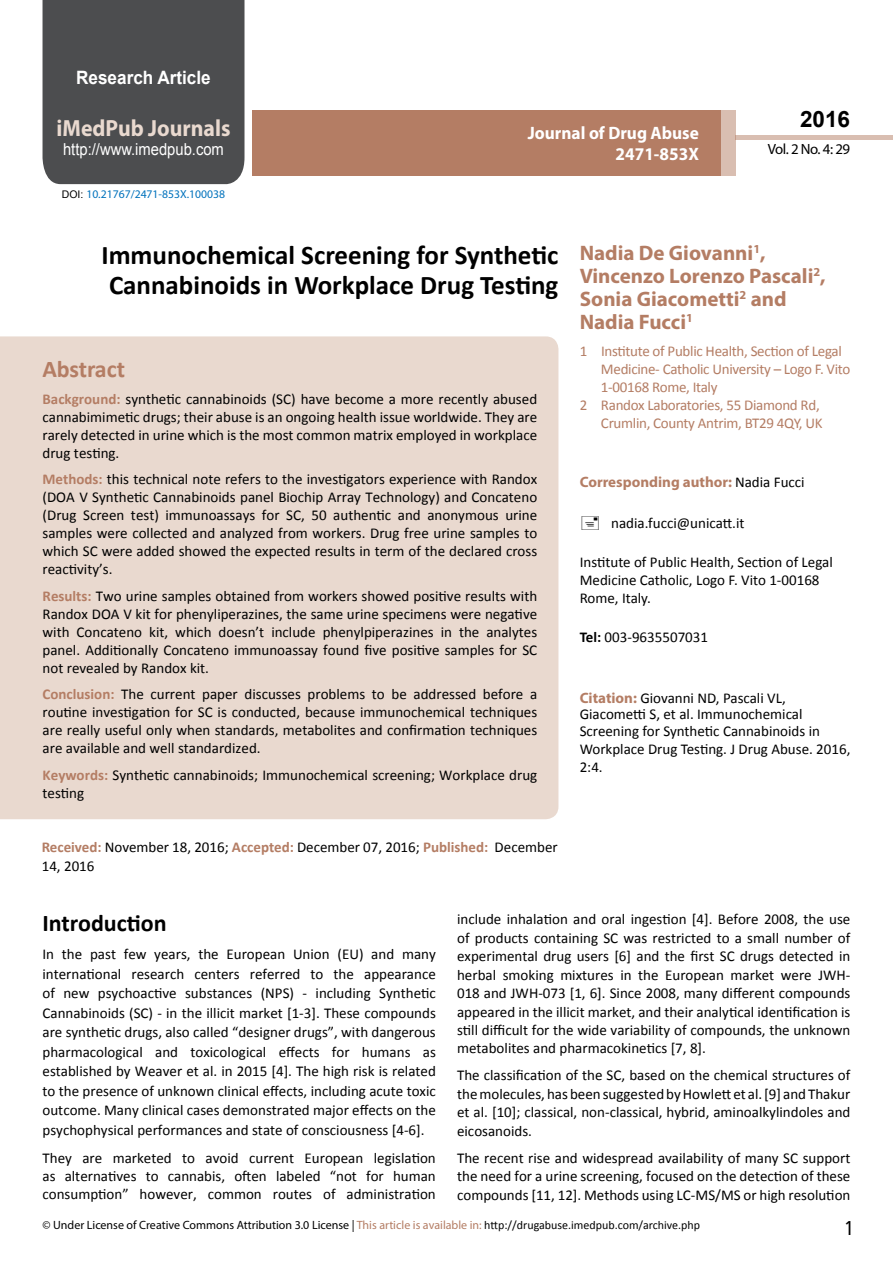
<style>
.page{position:relative;width:893px;height:1263px;background:#fff}
.page>*{position:absolute;margin:0;border:0;box-sizing:border-box;transform-origin:0 0}
.t1{font:700 27px/29.7px "Calibri";color:#000}
.t2{font:25.5px "Tunga";color:#000}
.t3{font:700 24px "Calibri";color:#000}
.t4{font:700 24px "Calibri";letter-spacing:-.005em;color:#b47d64}
.t5{font:700 23.4px "Myriad Pro";color:#e9d9cf;scale:.93 1}
.t6{font:700 22.5px "Arial";color:#000}
.t7{font:700 21px/23.1px "Myriad Pro";color:#b47d64}
.t8{font:700 18.45px "Arial";color:#fff;scale:.93 1}
.t9{font:700 18px/21.6px "Myriad Pro";color:#fff;text-align:right;scale:.96 1}
.t10{font:16.5px "Arial";color:#fff;scale:.89 1}
.t11{font:15px/18px "Calibri";color:#000;text-align:justify}
.t12{font:15px "Calibri";letter-spacing:-.02em;color:#b47d64}
.t13{font:700 15px "Myriad Pro";color:#b47d64}
.t14{font:14.85px "Myriad Pro";letter-spacing:-.03em;color:#000}
.t15{font:12px "Myriad Pro";color:#000}
.t16{font:11.7px "Myriad Pro";color:#0072bc}
.s1{font-family:"Arial";font-size:10.5px;color:#000}
.s2{font-weight:700;color:#b47d64}
.s3{font-family:"Calibri";font-weight:400;color:#000}
.s4{font-weight:700}
.s5{font-family:"Myriad Pro";font-weight:700;color:#b47d64}
.s6{color:#b47d64}
.s7{font-family:"Calibri"}
</style>
<div class="page">
<div style="left:252px;top:110px;width:469px;height:66px;background:#b47d64"></div>
<div style="left:720px;top:110px;width:16px;height:66px;background:#d9beb1"></div>
<div style="left:43px;top:0;width:201px;height:184px;background:#4c4d4f"></div>
<div style="left:736px;top:135px;width:157px;height:5px;background:#d9beb1"></div>
<div style="left:0;top:336px;width:558px;height:483px;background:#e9d9cf"></div>
<p class="t8" style="left:76px;top:65px;width:146px">Research Article</p>
<h3 class="t5" style="left:57px;top:113px;width:188px">iMedPub Journals</h3>
<p class="t10" style="left:63px;top:138px;width:182px">http://www.imedpub.com</p>
<p class="t16" style="left:62px;top:187px;width:165px"><span class="s1">DOI:</span> 10.21767/2471-853X.100038</p>
<p class="t9" style="left:528px;top:121px;width:180px">Journal of Drug Abuse<br>2471-853X</p>
<h3 class="t6" style="left:800px;top:104px;width:52px">2016</h3>
<p class="t14" style="left:768px;top:140px;width:84px">Vol. 2 No. 4: 29</p>
<h1 class="t1" style="left:101px;top:240px;width:458px">Immunochemical Screening for Synthetic<br>Cannabinoids in Workplace Drug Testing</h1>
<h3 class="t4" style="left:43px;top:354px;width:84px">Abstract</h3>
<p class="t11" style="left:43px;top:390px;width:496px"><span class="s2">Background:</span> synthetic cannabinoids (SC) have become a more recently abused cannabimimetic drugs; their abuse is an ongoing health issue worldwide. They are rarely detected in urine which is the most common matrix employed in workplace drug testing.</p>
<p class="t11" style="left:43px;top:470px;width:496px"><span class="s2">Methods:</span> this technical note refers to the investigators experience with Randox (DOA V Synthetic Cannabinoids panel Biochip Array Technology) and Concateno (Drug Screen test) immunoassays for SC, 50 authentic and anonymous urine samples were collected and analyzed from workers. Drug free urine samples to which SC were added showed the expected results in term of the declared cross reactivity’s.</p>
<p class="t11" style="left:43px;top:587px;width:496px"><span class="s2">Results:</span> Two urine samples obtained from workers showed positive results with Randox DOA V kit for phenyliperazines, the same urine specimens were negative with Concateno kit, which doesn’t include phenylpiperazines in the analytes panel. Additionally Concateno immunoassay found five positive samples for SC not revealed by Randox kit.</p>
<p class="t11" style="left:43px;top:685px;width:496px"><span class="s2">Conclusion:</span> The current paper discusses problems to be addressed before a routine investigation for SC is conducted, because immunochemical techniques are really useful only when standards, metabolites and confirmation techniques are available and well standardized.</p>
<p class="t11" style="left:43px;top:766px;width:496px"><span class="s2">Keywords:</span> Synthetic cannabinoids; Immunochemical screening; Workplace drug testing</p>
<p class="t11" style="left:42px;top:837px;width:517px;line-height:18.8px"><span class="s2">Received:</span> November 18, 2016; <span class="s2">Accepted:</span> December 07, 2016; <span class="s2">Published:</span> December<br>14, 2016</p>
<h3 class="t7" style="left:580px;top:240px;width:247px">Nadia De Giovanni<sup>1</sup>,<br>Vincenzo Lorenzo Pascali<sup>2</sup>,<br>Sonia Giacometti<sup>2</sup> and<br>Nadia Fucci<sup>1</sup></h3>
<p class="t12" style="left:580px;top:341px;width:264px">1 Institute of Public Health, Section of Legal</p>
<p class="t12" style="left:601px;top:359px;width:251px">Medicine- Catholic University – Logo F. Vito</p>
<p class="t12" style="left:601px;top:377px;width:118px">1-00168 Rome, Italy</p>
<p class="t12" style="left:580px;top:395px;width:242px">2 Randox Laboratories, 55 Diamond Rd,</p>
<p class="t12" style="left:601px;top:413px;width:223px">Crumlin, County Antrim, BT29 4QY, UK</p>
<p class="t13" style="left:580px;top:473px;width:226px">Corresponding author: <span class="s3">Nadia Fucci</span></p>
<p class="t11" style="left:611px;top:514px;width:135px">nadia.fucci@unicatt.it</p>
<p class="t11" style="left:580px;top:553px;width:255px;text-align:left">Institute of Public Health, Section of Legal<br>Medicine Catholic, Logo F. Vito 1-00168<br>Rome, Italy.</p>
<p class="t11" style="left:580px;top:628px;width:130px"><span class="s4">Tel:</span> 003-9635507031</p>
<p class="t11" style="left:580px;top:690px;width:242px;line-height:16.5px;text-align:left"><span class="s5">Citation:</span> Giovanni ND, Pascali VL,<br>Giacometti S, et al. Immunochemical<br>Screening for Synthetic Cannabinoids in</p>
<p class="t11" style="left:580px;top:740px;width:272px">Workplace Drug Testing. J Drug Abuse. 2016,<br>2:4.</p>
<h3 class="t3" style="left:43px;top:908px;width:126px">Introduction</h3>
<p class="t11" style="left:43px;top:944px;width:395px;line-height:19.5px">In the past few years, the European Union (EU) and many international research centers referred to the appearance of new psychoactive substances (NPS) - including Synthetic Cannabinoids (SC) - in the illicit market [1-3]. These compounds are synthetic drugs, also called “designer drugs”, with dangerous pharmacological and toxicological effects for humans as established by Weaver et al. in 2015 [4]. The high risk is related to the presence of unknown clinical effects, including acute toxic outcome. Many clinical cases demonstrated major effects on the psychophysical performances and state of consciousness [4-6].</p>
<p class="t11" style="left:43px;top:1148px;width:395px;line-height:18.5px">They are marketed to avoid current European legislation as alternatives to cannabis, often labeled “not for human consumption” however, common routes of administration</p>
<p class="t11" style="left:457px;top:910px;width:395px;line-height:18.5px">include inhalation and oral ingestion [4]. Before 2008, the use of products containing SC was restricted to a small number of experimental drug users [6] and the first SC drugs detected in herbal smoking mixtures in the European market were JWH-018 and JWH-073 [1, 6]. Since 2008, many different compounds appeared in the illicit market, and their analytical identification is still difficult for the wide variability of compounds, the unknown metabolites and pharmacokinetics [7, 8].</p>
<p class="t11" style="left:457px;top:1066px;width:395px;line-height:18.5px">The classification of the SC, based on the chemical structures of themolecules, has been suggested byHowlettet al.[9] and Thakur et al. [10]; classical, non-classical, hybrid, aminoalkylindoles and eicosanoids.</p>
<p class="t11" style="left:457px;top:1148px;width:395px;line-height:18.5px">The recent rise and widespread availability of many SC support the need for a urine screening, focused on the detection of these compounds [11, 12]. Methods using LC-MS/MS or high resolution</p>
<p class="t15" style="left:43px;top:1218px;width:659px">© Under License of Creative Commons Attribution 3.0 License | <span class="s6">This article is available in:</span> <span class="s7">http://drugabuse.imedpub.com/archive.php</span></p>
<h2 class="t2" style="left:845px;top:1211px;width:9px">1</h2>
</div>
